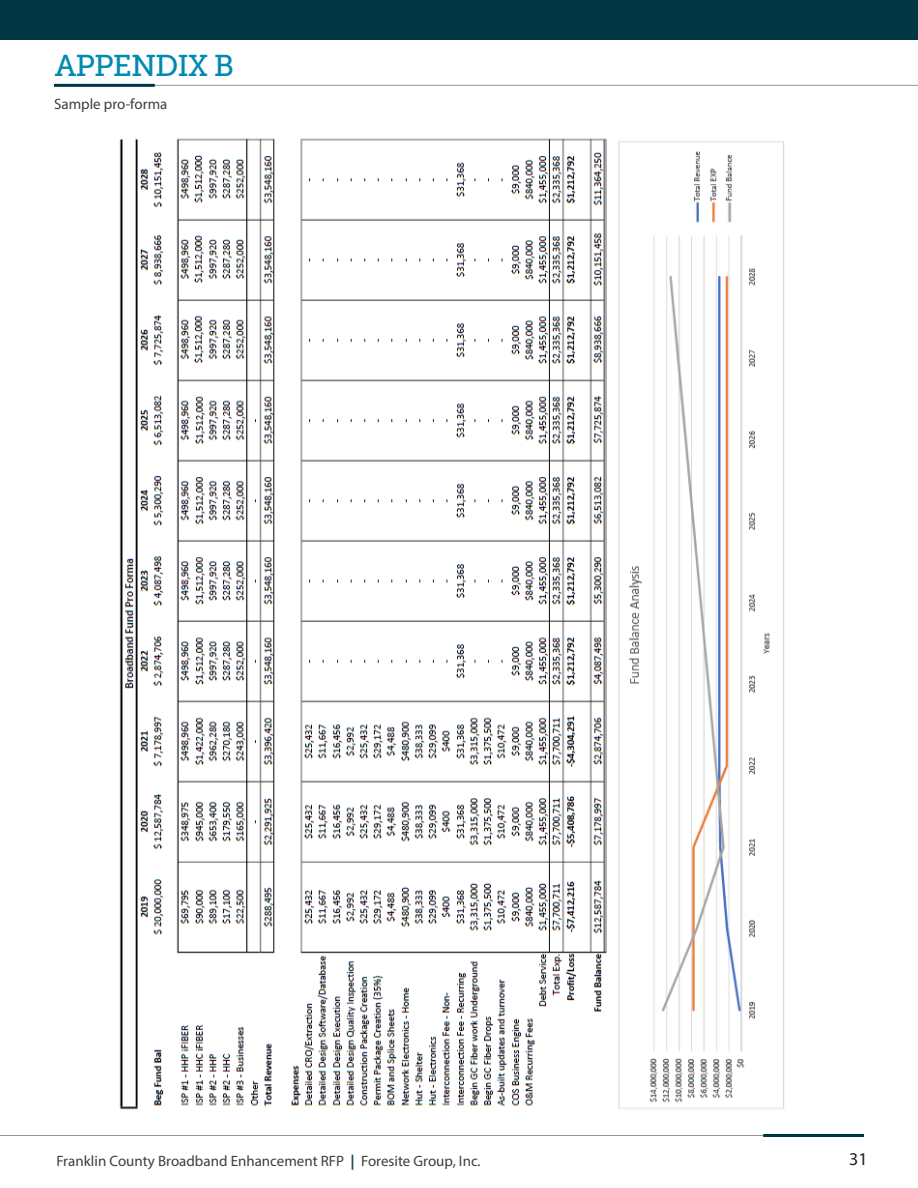
<style>
.page{position:relative;width:918px;height:1188px;background:#fff}
.page>*{position:absolute;margin:0;border:0;box-sizing:border-box;transform-origin:0 0}
.t1{font:30px "Museo Slab 500";letter-spacing:-.03em;color:#008ab1}
.t2{font:18px "Myriad Pro";color:#231f20}
.Paragraph_Style_2{font:15px "Myriad Pro";color:#3e3e3f}
.s1{font-weight:700;color:#1a4957}
</style>
<div class="page">
<div style="left:0;top:0;width:918px;height:40px;background:#003544"></div>
<hr style="left:0;top:1135px;width:864px;height:1px;background:#939598">
<hr style="left:763px;top:1134px;width:101px;height:3px;background:#003544">
<hr style="left:54px;top:85px;width:864px;height:1px;background:#939598">
<hr style="left:54px;top:84px;width:101px;height:3px;background:#003544">
<img style="left:119px;top:138px;width:665px;height:972px">
<p class="t1" style="left:55px;top:49px;width:181px">APPENDIX B</p>
<p class="Paragraph_Style_2" style="left:54px;top:94px;width:115px">Sample pro-forma</p>
<p class="Paragraph_Style_2" style="left:56px;top:1152px;width:426px">Franklin County Broadband Enhancement RFP <span class="s1">|</span> Foresite Group, Inc.</p>
<p class="t2" style="left:849px;top:1148px;width:20px">31</p>
</div>
